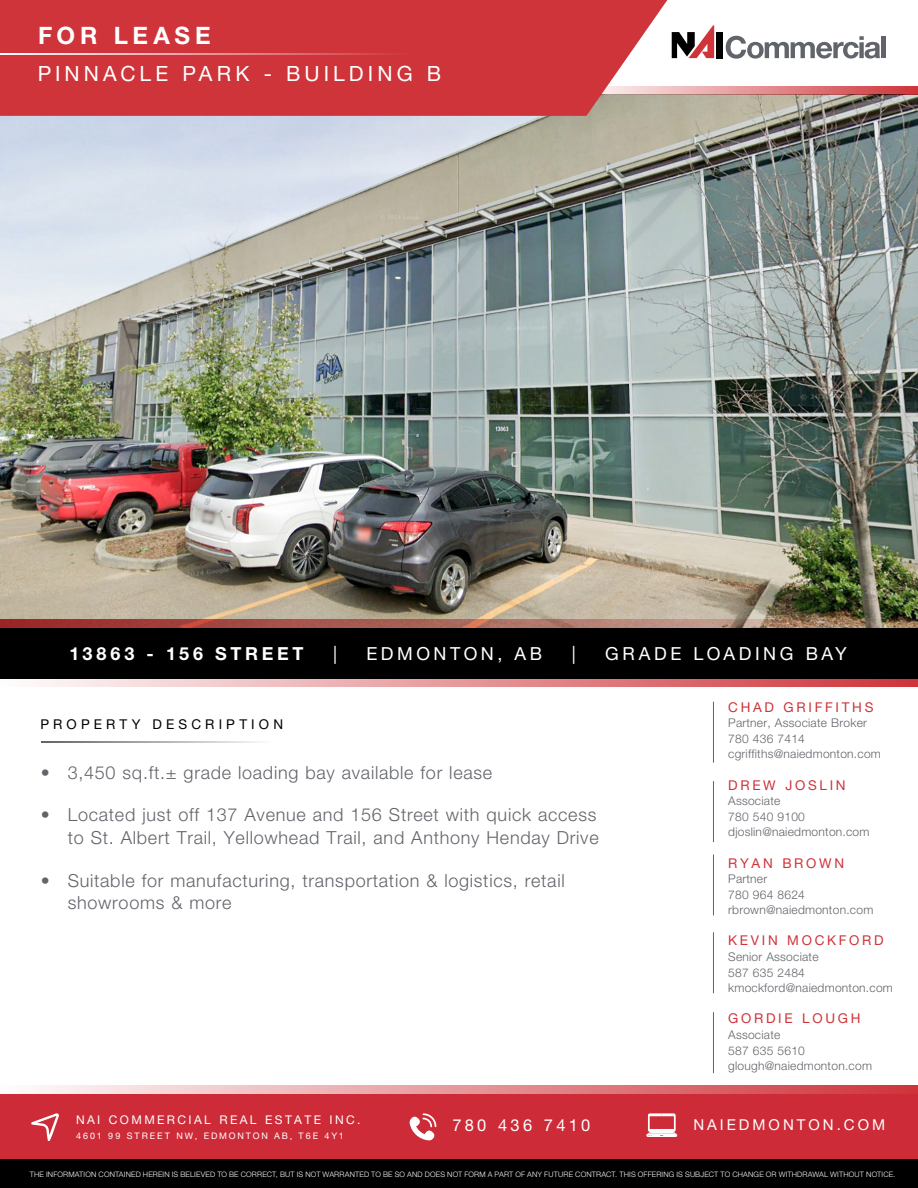
<style>
.page{position:relative;width:918px;height:1188px;background:#fff}
.page>*{position:absolute;margin:0;border:0;box-sizing:border-box;transform-origin:0 0}
.t1{font:700 24px "Helvetica Neue LT Std";letter-spacing:.2em;color:#fff}
.t2{font:21px "Helvetica Neue LT Std";letter-spacing:.195em;color:#fff}
.t3{font:300 18px/22.5px "Helvetica Neue LT Std";letter-spacing:.04em;color:#61646a;text-align:right}
.t4{font:18px "Helvetica Neue LT Std";letter-spacing:.2em;color:#fff}
.t5{font:700 18px "Helvetica Neue LT Std";letter-spacing:.21em;color:#fff}
.t6{font:16.5px "Helvetica Neue LT Std";letter-spacing:.2em;color:#fff}
.t7{font:15px "Helvetica Neue LT Std";letter-spacing:.2em;color:#fff}
.t8{font:13.5px "Helvetica Neue LT Std";letter-spacing:.2em;color:#ce343a}
.t9{font:13.5px "Helvetica Neue LT Std";letter-spacing:.31em;color:#000}
.t10{font:300 12px/15.6px "Helvetica Neue LT Std";letter-spacing:.02em;color:#61646a}
.t11{font:12px "Helvetica Neue LT Std";letter-spacing:.2em;color:#fff}
.t12{font:9px "Helvetica Neue LT Std";letter-spacing:.205em;color:#fff}
.t13{font:300 7.5px "Helvetica Neue LT Std";letter-spacing:.025em;color:#fff}
</style>
<div class="page">
<div style="left:0;top:627px;width:918px;height:51px;background:#000"></div>
<img style="left:0;top:94px;width:918px;height:525px">
<div style="left:716px;top:32px;width:7px;height:26px;background:#000"></div>
<svg style="left:672px;top:25px;width:42px;height:33px"></svg>
<svg style="left:726px;top:36px;width:154px;height:23px"></svg>
<div style="left:881px;top:36px;width:5px;height:22px;background:#61646a"></div>
<svg style="left:0;top:619px;width:918px;height:9px;background:#a86458"></svg>
<svg style="left:0;top:678px;width:918px;height:9px;background:#cc878a"></svg>
<svg style="left:667px;top:86px;width:251px;height:8px;background:#df7d81"></svg>
<hr style="left:713px;top:702px;width:1px;height:61px;background:#ce343a">
<hr style="left:713px;top:781px;width:1px;height:61px;background:#ce343a">
<hr style="left:713px;top:932px;width:1px;height:61px;background:#ce343a">
<hr style="left:713px;top:855px;width:1px;height:60px;background:#ce343a">
<hr style="left:713px;top:1012px;width:1px;height:61px;background:#ce343a">
<div style="left:0;top:1094px;width:918px;height:67px;background:#cd2b38"></div>
<svg style="left:40px;top:1085px;width:878px;height:9px;background:#e49397"></svg>
<div style="left:0;top:1160px;width:918px;height:28px;background:#000"></div>
<svg style="left:31px;top:1113px;width:28px;height:28px"></svg>
<svg style="left:409px;top:1113px;width:27px;height:27px"></svg>
<svg style="left:646px;top:1113px;width:31px;height:24px"></svg>
<div style="left:0;top:0;width:667px;height:116px;background:#ce343a"></div>
<hr style="left:41px;top:741px;width:231px;height:2px;background:#61646a">
<hr style="left:0;top:53px;width:410px;height:2px;background:#fff">
<p class="t1" style="left:38px;top:20px;width:174px">FOR LEASE</p>
<p class="t2" style="left:38px;top:61px;width:405px">PINNACLE PARK - BUILDING B</p>
<p class="t5" style="left:70px;top:642px;width:236px">13863 - 156 STREET</p>
<p class="t4" style="left:333px;top:643px;width:5px">|</p>
<p class="t4" style="left:366px;top:643px;width:177px">EDMONTON, AB</p>
<p class="t4" style="left:572px;top:643px;width:5px">|</p>
<p class="t4" style="left:605px;top:643px;width:243px">GRADE LOADING BAY</p>
<p class="t9" style="left:40px;top:716px;width:244px">PROPERTY DESCRIPTION</p>
<p class="t3" style="left:41px;top:760px;width:453px">• 3,450 sq.ft.± grade loading bay available for lease</p>
<p class="t3" style="left:41px;top:803px;width:560px">• Located just off 137 Avenue and 156 Street with quick access to St. Albert Trail, Yellowhead Trail, and Anthony Henday Drive</p>
<p class="t3" style="left:68px;top:868px;width:499px;text-align:left;text-indent:-27px">• Suitable for manufacturing, transportation &amp; logistics, retail showrooms &amp; more</p>
<p class="t8" style="left:728px;top:699px;width:147px">CHAD GRIFFITHS</p>
<p class="t10" style="left:728px;top:715px;width:154px">Partner, Associate Broker<br>780 436 7414 cgriffiths@naiedmonton.com</p>
<p class="t8" style="left:728px;top:777px;width:119px">DREW JOSLIN</p>
<p class="t10" style="left:728px;top:793px;width:143px">Associate<br>780 540 9100 djoslin@naiedmonton.com</p>
<p class="t8" style="left:728px;top:855px;width:117px">RYAN BROWN</p>
<p class="t10" style="left:728px;top:871px;width:147px">Partner<br>780 964 8624 rbrown@naiedmonton.com</p>
<p class="t8" style="left:728px;top:933px;width:157px">KEVIN MOCKFORD</p>
<p class="t10" style="left:728px;top:949px;width:166px">Senior Associate<br>587 635 2484 kmockford@naiedmonton.com</p>
<p class="t8" style="left:728px;top:1011px;width:134px">GORDIE LOUGH</p>
<p class="t10" style="left:728px;top:1027px;width:145px">Associate<br>587 635 5610 glough@naiedmonton.com</p>
<p class="t11" style="left:76px;top:1112px;width:286px">NAI COMMERCIAL REAL ESTATE INC.</p>
<p class="t12" style="left:76px;top:1130px;width:269px">4601 99 STREET NW, EDMONTON AB, T6E 4Y1</p>
<p class="t6" style="left:452px;top:1116px;width:140px">780 436 7410</p>
<p class="t7" style="left:693px;top:1116px;width:193px">NAIEDMONTON.COM</p>
<p class="t13" style="left:30px;top:1169px;width:867px">THE INFORMATION CONTAINED HEREIN IS BELIEVED TO BE CORRECT, BUT IS NOT WARRANTED TO BE SO AND DOES NOT FORM A PART OF ANY FUTURE CONTRACT. THIS OFFERING IS SUBJECT TO CHANGE OR WITHDRAWAL WITHOUT NOTICE.</p>
</div>
